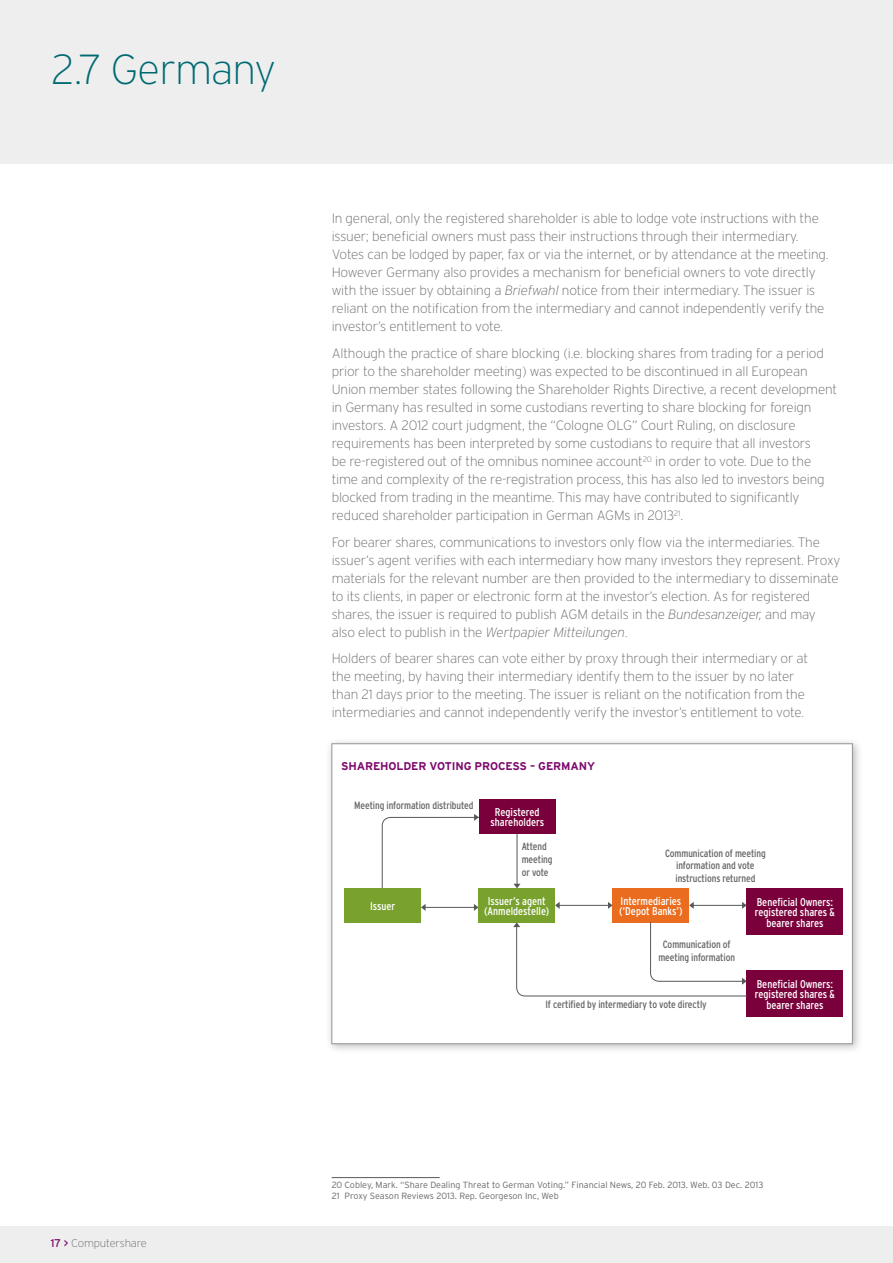
<style>
.page{position:relative;width:893px;height:1263px;background:#fff}
.page>*{position:absolute;margin:0;border:0;box-sizing:border-box;transform-origin:0 0}
._03_Page_Heading{font:200 42px "Interstate";letter-spacing:-.02em;color:#006a71}
._07_Body_copy{font:200 13.5px/18px "Interstate";letter-spacing:-.01em;color:#67676a}
.t1{font:condensed 11.25px/10.5px "Interstate";color:#fff;text-align:center}
.t2{font:700 11.25px "Interstate";letter-spacing:-.01em;color:#7e0a6d}
.t3{font:200 11.25px "Interstate";letter-spacing:-.01em;color:#67676a}
.t4{font:condensed 10.5px/12.6px "Interstate";letter-spacing:-.01em;color:#67676a;text-align:center}
._11_Footnote{font:300 9px "Interstate";color:#67676a}
.s1{font-style:italic}
.s2{font-weight:400;color:#7e0a6d}
</style>
<div class="page">
<div style="left:0;top:0;width:893px;height:164px;background:#eeeeef"></div>
<div style="left:0;top:1226px;width:893px;height:37px;background:#eeeeef"></div>
<div style="left:326px;top:737px;width:537px;height:317px;background:#231f20;opacity:.3"></div>
<div style="left:332px;top:743px;width:521px;height:301px;background:#fff;border:1px solid #939598"></div>
<div style="left:344px;top:888px;width:77px;height:34px;background:#78a22d"></div>
<div style="left:478px;top:888px;width:77px;height:34px;background:#78a22d"></div>
<div style="left:613px;top:888px;width:76px;height:34px;background:#ea6d1f"></div>
<div style="left:479px;top:800px;width:77px;height:34px;background:#7a003b"></div>
<div style="left:747px;top:888px;width:96px;height:47px;background:#7a003b"></div>
<div style="left:747px;top:970px;width:96px;height:47px;background:#7a003b"></div>
<hr style="left:558px;top:905px;width:51px;height:1px;background:#57585a">
<svg style="left:555px;top:902px;width:5px;height:7px"></svg>
<svg style="left:608px;top:902px;width:5px;height:7px"></svg>
<hr style="left:517px;top:834px;width:1px;height:51px;background:#57585a">
<svg style="left:514px;top:884px;width:6px;height:4px"></svg>
<hr style="left:424px;top:907px;width:51px;height:1px;background:#57585a">
<svg style="left:421px;top:904px;width:5px;height:7px"></svg>
<svg style="left:474px;top:904px;width:4px;height:7px"></svg>
<hr style="left:692px;top:905px;width:52px;height:1px;background:#57585a">
<svg style="left:689px;top:902px;width:5px;height:7px"></svg>
<svg style="left:742px;top:902px;width:5px;height:7px"></svg>
<svg style="left:513px;top:921px;width:234px;height:76px"></svg>
<svg style="left:381px;top:814px;width:98px;height:74px"></svg>
<hr style="left:332px;top:1177px;width:108px;height:1px;background:#57585a">
<p class="_03_Page_Heading" style="left:51px;top:46px;width:227px">2.7 Germany</p>
<p class="_07_Body_copy" style="left:332px;top:210px;width:499px">In general, only the registered shareholder is able to lodge vote instructions with the issuer; beneficial owners must pass their instructions through their intermediary.<br>Votes can be lodged by paper, fax or via the internet, or by attendance at the meeting.<br>However Germany also provides a mechanism for beneficial owners to vote directly with the issuer by obtaining a <span class="s1">Briefwahl</span> notice from their intermediary. The issuer is reliant on the notification from the intermediary and cannot independently verify the investor’s entitlement to vote.</p>
<p class="_07_Body_copy" style="left:332px;top:344px;width:507px">Although the practice of share blocking (i.e. blocking shares from trading for a period prior to the shareholder meeting) was expected to be discontinued in all European Union member states following the Shareholder Rights Directive, a recent development in Germany has resulted in some custodians reverting to share blocking for foreign investors. A 2012 court judgment, the “Cologne OLG” Court Ruling, on disclosure requirements has been interpreted by some custodians to require that all investors<br>be re-registered out of the omnibus nominee account<sup>20</sup> in order to vote. Due to the time and complexity of the re-registration process, this has also led to investors being blocked from trading in the meantime. This may have contributed to significantly reduced shareholder participation in German AGMs in 2013<sup>21</sup>.</p>
<p class="_07_Body_copy" style="left:332px;top:533px;width:510px">For bearer shares, communications to investors only flow via the intermediaries. The issuer’s agent verifies with each intermediary how many investors they represent. Proxy materials for the relevant number are then provided to the intermediary to disseminate to its clients, in paper or electronic form at the investor’s election. As for registered shares, the issuer is required to publish AGM details in the <span class="s1">Bundesanzeiger,</span> and may also elect to publish in the <span class="s1">Wertpapier Mitteilungen</span>.</p>
<p class="_07_Body_copy" style="left:332px;top:649px;width:478px">Holders of bearer shares can vote either by proxy through their intermediary or at the meeting, by having their intermediary identify them to the issuer by no later than 21 days prior to the meeting. The issuer is reliant on the notification from the intermediaries and cannot independently verify the investor’s entitlement to vote.</p>
<p class="t2" style="left:341px;top:759px;width:255px">SHAREHOLDER VOTING PROCESS – GERMANY</p>
<p class="t4" style="left:354px;top:799px;width:121px">Meeting information distributed</p>
<p class="t1" style="left:490px;top:807px;width:55px">Registered shareholders</p>
<p class="t4" style="left:522px;top:840px;width:32px;text-align:left">Attend meeting or vote</p>
<p class="t4" style="left:665px;top:846px;width:102px">Communication of meeting information and vote instructions returned</p>
<p class="t1" style="left:370px;top:901px;width:27px">Issuer</p>
<p class="t1" style="left:484px;top:895px;width:66px">Issuer’s agent (Anmeldestelle)</p>
<p class="t1" style="left:619px;top:895px;width:65px;text-align:left">Intermediaries (‘Depot Banks’)</p>
<p class="t4" style="left:658px;top:938px;width:78px">Communication of meeting information</p>
<p class="t1" style="left:755px;top:896px;width:82px">Beneficial Owners: registered shares &amp; bearer shares</p>
<p class="t1" style="left:755px;top:978px;width:82px;text-align:left">Beneficial Owners: registered shares &amp;</p>
<p class="t4" style="left:545px;top:998px;width:163px">If certified by intermediary to vote directly</p>
<p class="t1" style="left:766px;top:999px;width:59px">bearer shares</p>
<p class="t3" style="left:51px;top:1237px;width:98px"><span class="s2">17 &gt;</span> Computershare</p>
<p class="_11_Footnote" style="left:332px;top:1180px;width:433px">20 Cobley, Mark. “Share Dealing Threat to German Voting.” Financial News, 20 Feb. 2013. Web. 03 Dec. 2013</p>
<p class="_11_Footnote" style="left:332px;top:1191px;width:229px">21 Proxy Season Reviews 2013. Rep. Georgeson Inc, Web</p>
</div>
